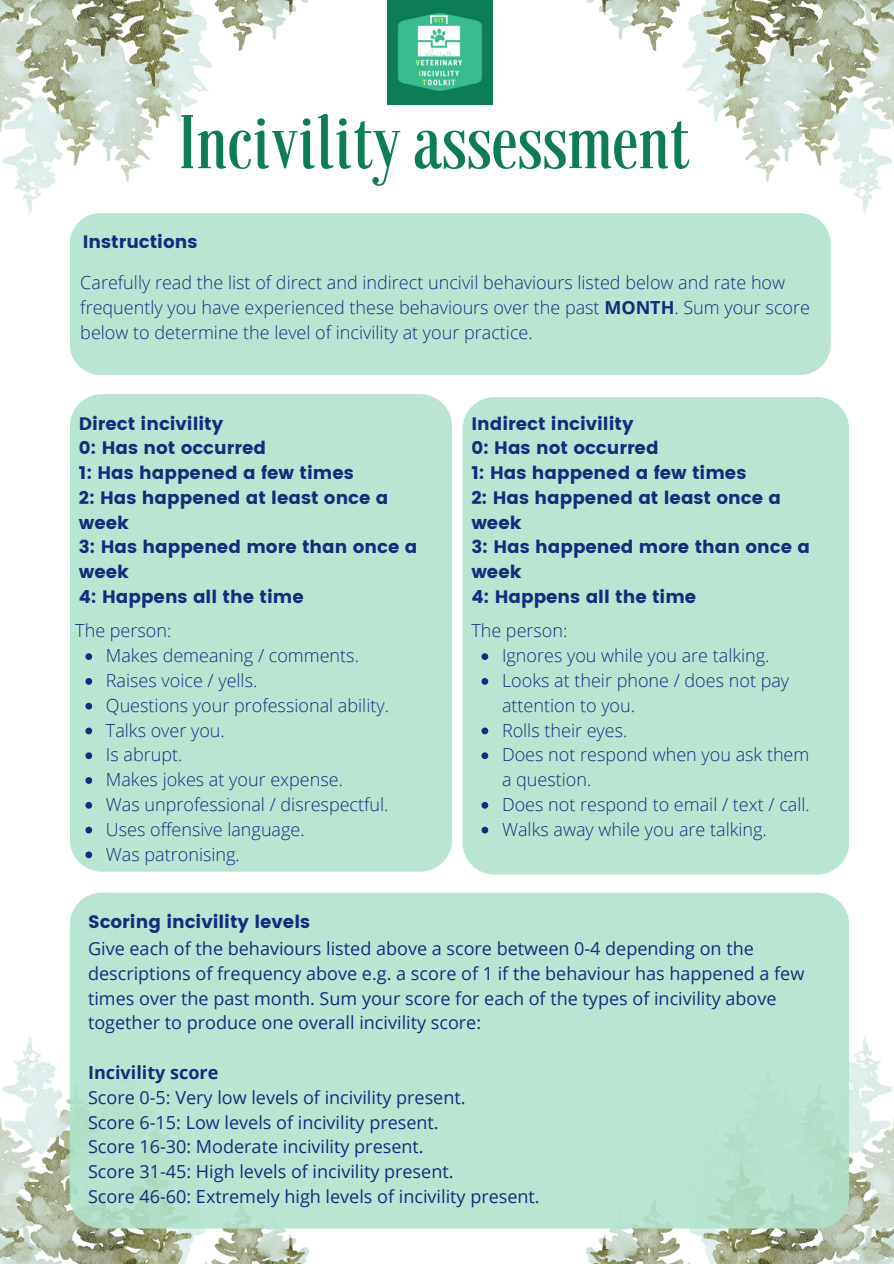
<style>
.page{position:relative;width:894px;height:1264px;background:#fff}
.page>*{position:absolute;margin:0;border:0;box-sizing:border-box;transform-origin:0 0}
.t1{font:74.4px "Granaina limpia";color:#0e7c57}
.t2{font:300 18px/24.8px "Open Sans";color:#0e307c}
.t3{font:18px/24.8px "Open Sans";color:#0e307c}
.t4{font:18px/24.8px "Poppins";color:#0e307c}
.t5{font:700 18px "Open Sans";color:#0e307c}
.s1{font-weight:700}
</style>
<div class="page">
<img style="left:0;top:1035px;width:325px;height:228px">
<img style="left:569px;top:1035px;width:324px;height:228px">
<img style="left:586px;top:0;width:307px;height:214px">
<img style="left:0;top:0;width:309px;height:214px">
<div style="left:70px;top:213px;width:760px;height:162px;background:#b9e6d3;border-radius:30px"></div>
<div style="left:70px;top:394px;width:381px;height:477px;background:#b9e6d3;border-radius:32px"></div>
<div style="left:462px;top:397px;width:386px;height:477px;background:#b9e6d3;border-radius:32px"></div>
<div style="left:70px;top:892px;width:778px;height:336px;background:#b9e6d3;border-radius:32px"></div>
<img style="left:387px;top:0;width:105px;height:105px">
<svg style="left:85px;top:653px;width:7px;height:7px"></svg>
<svg style="left:85px;top:678px;width:7px;height:6px"></svg>
<svg style="left:85px;top:702px;width:7px;height:7px"></svg>
<svg style="left:85px;top:727px;width:7px;height:7px"></svg>
<svg style="left:85px;top:752px;width:7px;height:7px"></svg>
<svg style="left:85px;top:777px;width:7px;height:7px"></svg>
<svg style="left:85px;top:802px;width:7px;height:6px"></svg>
<svg style="left:85px;top:826px;width:7px;height:7px"></svg>
<svg style="left:85px;top:851px;width:7px;height:7px"></svg>
<svg style="left:481px;top:653px;width:7px;height:7px"></svg>
<svg style="left:481px;top:678px;width:7px;height:6px"></svg>
<svg style="left:481px;top:727px;width:7px;height:7px"></svg>
<svg style="left:481px;top:752px;width:7px;height:7px"></svg>
<svg style="left:481px;top:802px;width:7px;height:6px"></svg>
<svg style="left:481px;top:826px;width:7px;height:7px"></svg>
<p class="t1" style="left:177px;top:112px;width:515px">Incivility assessment</p>
<p class="t4" style="left:83px;top:229px;width:116px">Instructions</p>
<p class="t2" style="left:80px;top:270px;width:731px">Carefully read the list of direct and indirect uncivil behaviours listed below and rate how frequently you have experienced these behaviours over the past <span class="s1">MONTH</span>. Sum your score below to determine the level of incivility at your practice.</p>
<p class="t4" style="left:79px;top:411px;width:146px">Direct incivility</p>
<p class="t4" style="left:79px;top:436px;width:189px">0: Has not occurred</p>
<p class="t4" style="left:79px;top:460px;width:276px">1: Has happened a few times</p>
<p class="t4" style="left:79px;top:485px;width:311px">2: Has happened at least once a week</p>
<p class="t4" style="left:79px;top:535px;width:340px">3: Has happened more than once a week</p>
<p class="t4" style="left:79px;top:584px;width:226px">4: Happens all the time</p>
<p class="t2" style="left:75px;top:618px;width:98px">The person:</p>
<p class="t2" style="left:106px;top:643px;width:254px">Makes demeaning / comments.</p>
<p class="t2" style="left:106px;top:667px;width:153px">Raises voice / yells.</p>
<p class="t2" style="left:106px;top:692px;width:284px">Questions your professional ability.</p>
<p class="t2" style="left:106px;top:717px;width:120px">Talks over you.</p>
<p class="t2" style="left:106px;top:742px;width:78px">Is abrupt.</p>
<p class="t2" style="left:106px;top:766px;width:238px">Makes jokes at your expense.</p>
<p class="t2" style="left:106px;top:791px;width:284px">Was unprofessional / disrespectful.</p>
<p class="t2" style="left:106px;top:816px;width:200px">Uses offensive language.</p>
<p class="t2" style="left:106px;top:841px;width:135px">Was patronising.</p>
<p class="t4" style="left:471px;top:411px;width:164px">Indirect incivility</p>
<p class="t4" style="left:471px;top:436px;width:189px">0: Has not occurred</p>
<p class="t4" style="left:471px;top:460px;width:276px">1: Has happened a few times</p>
<p class="t4" style="left:471px;top:485px;width:311px">2: Has happened at least once a week</p>
<p class="t4" style="left:471px;top:535px;width:340px">3: Has happened more than once a week</p>
<p class="t4" style="left:471px;top:584px;width:226px">4: Happens all the time</p>
<p class="t2" style="left:471px;top:618px;width:98px">The person:</p>
<p class="t2" style="left:502px;top:643px;width:269px">Ignores you while you are talking.</p>
<p class="t2" style="left:502px;top:667px;width:289px">Looks at their phone / does not pay attention to you.</p>
<p class="t2" style="left:502px;top:717px;width:127px">Rolls their eyes.</p>
<p class="t2" style="left:502px;top:742px;width:309px">Does not respond when you ask them a question.</p>
<p class="t2" style="left:502px;top:791px;width:309px">Does not respond to email / text / call.</p>
<p class="t2" style="left:502px;top:816px;width:266px">Walks away while you are talking.</p>
<p class="t4" style="left:88px;top:909px;width:223px">Scoring incivility levels</p>
<p class="t3" style="left:88px;top:935px;width:717px">Give each of the behaviours listed above a score between 0-4 depending on the descriptions of frequency above e.g. a score of 1 if the behaviour has happened a few times over the past month. Sum your score for each of the types of incivility above together to produce one overall incivility score:</p>
<p class="t5" style="left:88px;top:1059px;width:132px">Incivility score</p>
<p class="t3" style="left:88px;top:1084px;width:379px">Score 0-5: Very low levels of incivility present.</p>
<p class="t3" style="left:88px;top:1109px;width:352px">Score 6-15: Low levels of incivility present.</p>
<p class="t3" style="left:88px;top:1133px;width:337px">Score 16-30: Moderate incivility present.</p>
<p class="t3" style="left:88px;top:1158px;width:367px">Score 31-45: High levels of incivility present.</p>
<p class="t3" style="left:88px;top:1183px;width:453px">Score 46-60: Extremely high levels of incivility present.</p>
</div>
